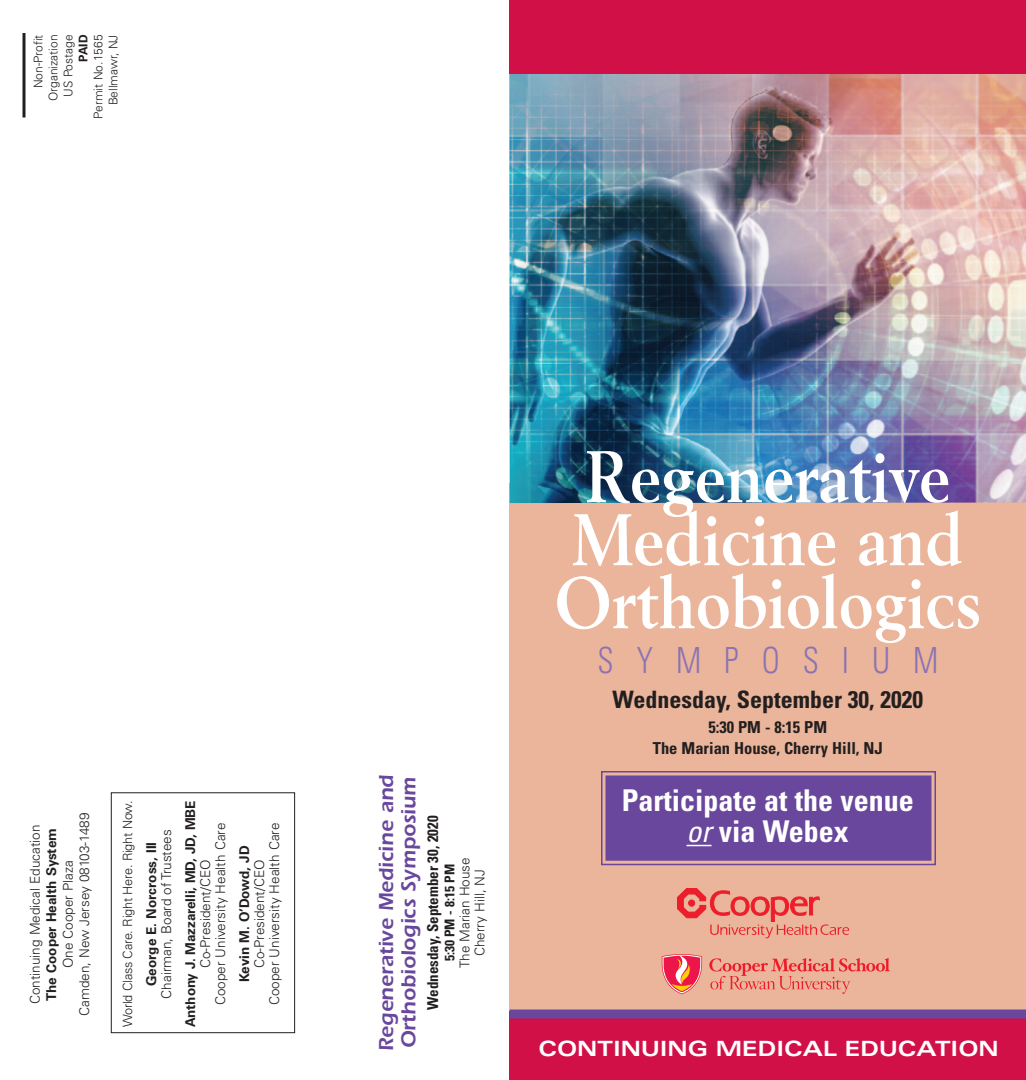
<style>
.page{position:relative;width:1026px;height:1080px;background:#fff}
.page>*{position:absolute;margin:0;border:0;box-sizing:border-box;transform-origin:0 0}
.t1{font:700 72px/63px "Berling";color:#fff;text-align:center;scale:.9 1}
.t2{font:300 condensed 36px "Univers";letter-spacing:.71em;color:#8b73b4;scale:.9 1}
.t3{font:700 condensed 30px "Univers";color:#fff}
.t4{font:700 condensed 24px "Univers";color:#231f20}
.t5{font:600 21px/22.5px "Itc Eras";color:#69479c}
.t6{font:700 expanded 21px "Univers";color:#fff}
.t7{font:700 condensed 16.5px "Univers";color:#231f20}
.t8{font:700 condensed 15px "Univers";color:#231f20}
.t9{font:300 13.5px/15px "Univers";color:#231f20;text-align:center}
.t10{font:700 13.5px "Univers";color:#231f20}
.t11{font:700 condensed 13.5px "Univers";color:#231f20}
.t12{font:300 12.75px "Univers";letter-spacing:-.02em;color:#231f20}
.t13{font:300 12px "Univers";color:#231f20}
.t14{font:700 12px "Univers";color:#231f20}
.s1{font-weight:700}
.s2{font-weight:400;font-style:italic}
</style>
<div class="page">
<div style="left:510px;top:483px;width:516px;height:597px;background:#eab59a"></div>
<img style="left:509px;top:73px;width:517px;height:430px">
<svg style="left:22px;top:33px;width:4px;height:85px"></svg>
<div style="left:510px;top:1011px;width:516px;height:69px;background:#d11048"></div>
<div style="left:510px;top:1010px;width:516px;height:8px;background:#69479c"></div>
<svg style="left:677px;top:888px;width:172px;height:50px"></svg>
<svg style="left:709px;top:958px;width:181px;height:36px"></svg>
<svg style="left:662px;top:954px;width:40px;height:40px"></svg>
<div style="left:111px;top:792px;width:184px;height:241px;border:1px solid #231f20"></div>
<div style="left:510px;top:0;width:516px;height:73px;background:#d11048"></div>
<div style="left:610px;top:780px;width:317px;height:76px;background:#69479c"></div>
<div style="left:601px;top:771px;width:335px;height:94px;border:2px solid #69479c"></div>
<div style="left:606px;top:775px;width:325px;height:86px;border:4px solid #69479c"></div>
<svg style="left:687px;top:845px;width:25px;height:1px"></svg>
<p class="t13" style="left:34px;top:88px;width:55px;rotate:-90deg">Non-Profit</p>
<p class="t13" style="left:49px;top:101px;width:68px;rotate:-90deg">Organization</p>
<p class="t13" style="left:64px;top:97px;width:64px;rotate:-90deg">US Postage</p>
<p class="t14" style="left:79px;top:62px;width:29px;rotate:-90deg">PAID</p>
<p class="t13" style="left:94px;top:119px;width:86px;rotate:-90deg">Permit No.1565</p>
<p class="t13" style="left:109px;top:105px;width:72px;rotate:-90deg">Bellmawr, NJ</p>
<p class="t9" style="left:78px;top:1016px;width:205px;rotate:-90deg">Camden, New Jersey 08103-1489</p>
<p class="t12" style="left:123px;top:1027px;width:228px;rotate:-90deg">World Class Care. Right Here. Right Now.</p>
<p class="t9" style="left:29px;top:1004px;width:181px;rotate:-90deg">Continuing Medical Education</p>
<p class="t10" style="left:46px;top:1001px;width:174px;rotate:-90deg">The Cooper Health System</p>
<p class="t9" style="left:62px;top:968px;width:110px;rotate:-90deg">One Cooper Plaza</p>
<p class="t9" style="left:145px;top:999px;width:171px;rotate:-90deg"><span class="s1">George E. Norcross, III<br></span>Chairman, Board of Trustees</p>
<p class="t9" style="left:184px;top:1027px;width:228px;rotate:-90deg"><span class="s1">Anthony J. Mazzarelli, MD, JD, MBE<br></span>Co-President/CEO<br>Cooper University Health Care</p>
<p class="t9" style="left:238px;top:1005px;width:184px;rotate:-90deg"><span class="s1">Kevin M. O’Dowd, JD<br></span>Co-President/CEO<br>Cooper University Health Care</p>
<p class="t5" style="left:377px;top:1051px;width:278px;rotate:-90deg">Regenerative Medicine and<br>Orthobiologics Symposium</p>
<p class="t8" style="left:427px;top:1010px;width:196px;rotate:-90deg">Wednesday, September 30, 2020</p>
<p class="t11" style="left:445px;top:961px;width:99px;rotate:-90deg">5:30 PM - 8:15 PM</p>
<p class="t9" style="left:458px;top:968px;width:112px;rotate:-90deg">The Marian House<br>Cherry Hill, NJ</p>
<p class="t1" style="left:554px;top:451px;width:476px">Regenerative<br>Medicine and<br>Orthobiologics</p>
<p class="t2" style="left:598px;top:647px;width:380px">SYMPOSIUM</p>
<p class="t4" style="left:613px;top:690px;width:312px">Wednesday, September 30, 2020</p>
<p class="t7" style="left:708px;top:721px;width:120px">5:30 PM - 8:15 PM</p>
<p class="t7" style="left:653px;top:742px;width:232px">The Marian House, Cherry Hill, NJ</p>
<p class="t3" style="left:622px;top:789px;width:294px">Participate at the venue</p>
<p class="t3" style="left:687px;top:821px;width:164px"><span class="s2">or</span>via Webex</p>
<p class="t6" style="left:538px;top:1041px;width:462px">CONTINUING MEDICAL EDUCATION</p>
</div>
